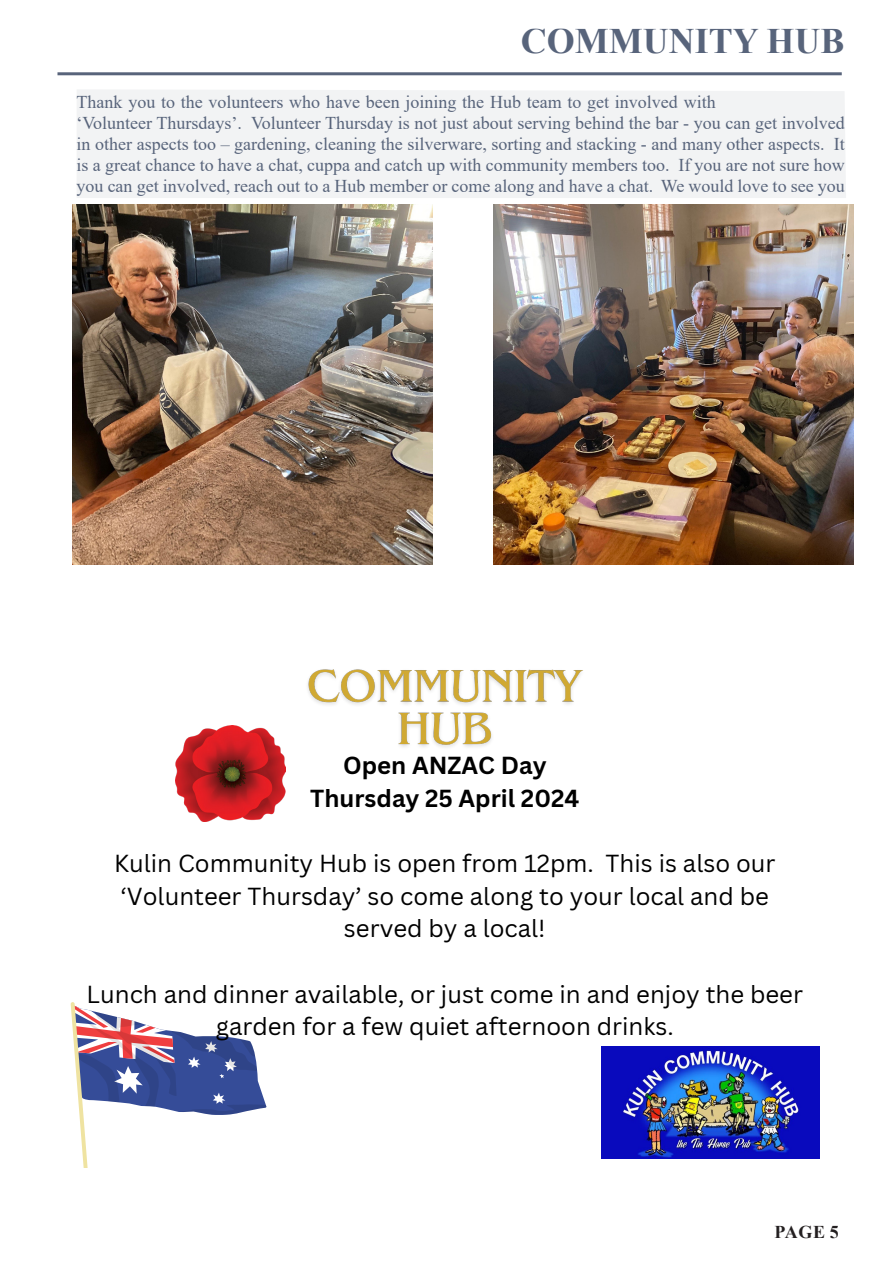
<style>
.page{position:relative;width:893px;height:1263px;background:#fff}
.page>*{position:absolute;margin:0;border:0;box-sizing:border-box;transform-origin:0 0}
.t1{font:700 36px "Times New Roman";color:#58647b}
.t2{font:24px/32.7px "Canva Sans";color:#000;text-align:center}
.t3{font:700 24px/32.7px "Canva Sans";color:#000;text-align:center}
.t4{font:18px/21px "Times New Roman";color:#58647b}
.t5{font:700 18px "Times New Roman";color:#231f20}
</style>
<div class="page">
<hr style="left:57px;top:72px;width:785px;height:3px;background:#58647b">
<img style="left:175px;top:725px;width:111px;height:96px">
<svg style="left:71px;top:1002px;width:195px;height:165px"></svg>
<img style="left:602px;top:1046px;width:218px;height:113px">
<img style="left:308px;top:669px;width:275px;height:79px">
<img style="left:72px;top:204px;width:360px;height:360px">
<img style="left:493px;top:204px;width:360px;height:360px">
<div style="left:77px;top:90px;width:769px;height:108px;background:#f2f3f4"></div>
<p class="t1" style="left:521px;top:15px;width:325px">COMMUNITY HUB</p>
<p class="t4" style="left:77px;top:91px;width:770px">Thank you to the volunteers who have been joining the Hub team to get involved with<br>‘Volunteer Thursdays’. Volunteer Thursday is not just about serving behind the bar - you can get involved in other aspects too – gardening, cleaning the silverware, sorting and stacking - and many other aspects. It is a great chance to have a chat, cuppa and catch up with community members too. If you are not sure how you can get involved, reach out to a Hub member or come along and have a chat. We would love to see you</p>
<p class="t3" style="left:310px;top:750px;width:271px">Open ANZAC Day<br>Thursday 25 April 2024</p>
<p class="t2" style="left:114px;top:847px;width:663px">Kulin Community Hub is open from 12pm. This is also our ‘Volunteer Thursday’ so come along to your local and be served by a local!</p>
<p class="t2" style="left:87px;top:978px;width:718px">Lunch and dinner available, or just come in and enjoy the beer garden for a few quiet afternoon drinks.</p>
<p class="t5" style="left:775px;top:1219px;width:66px">PAGE 5</p>
</div>
